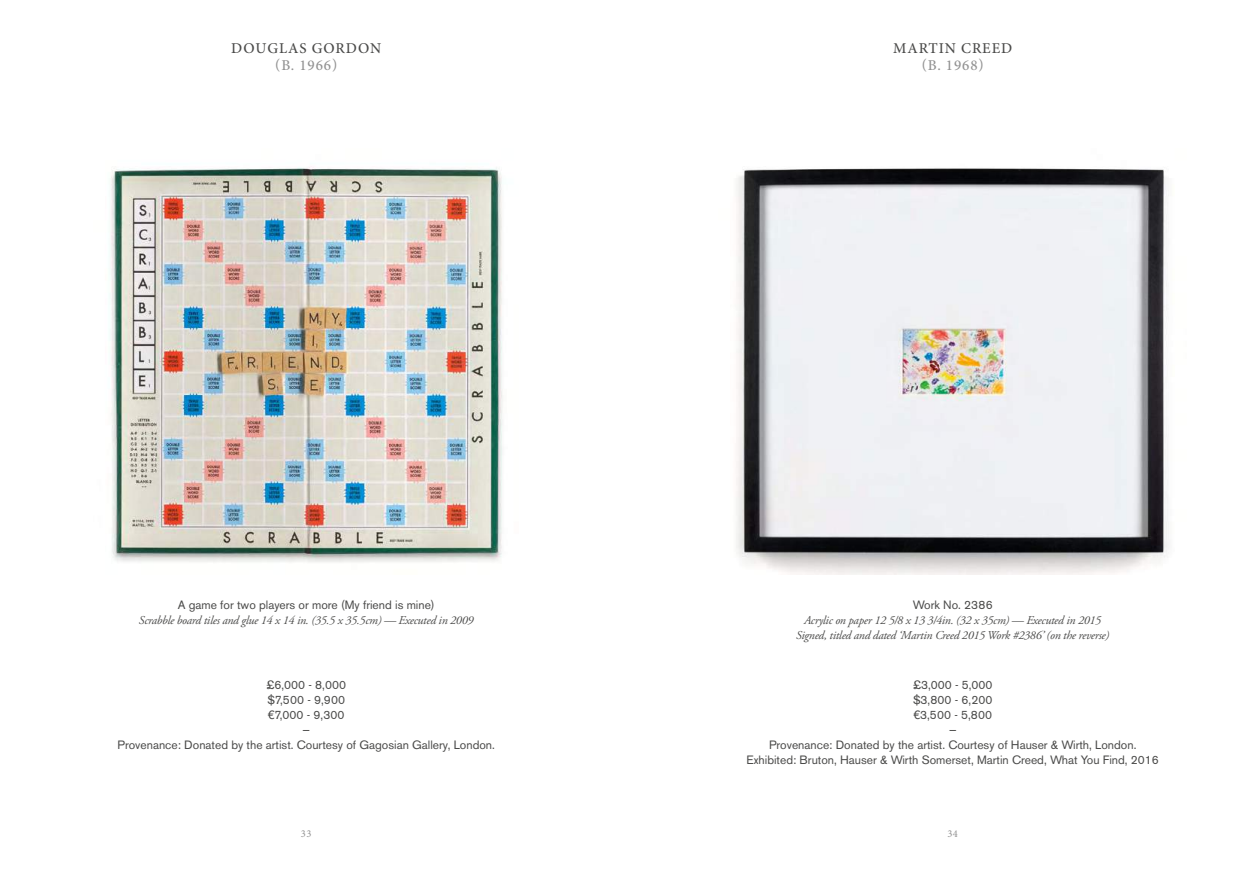
<style>
.page{position:relative;width:1259px;height:893px;background:#fff}
.page>*{position:absolute;margin:0;border:0;box-sizing:border-box;transform-origin:0 0}
.t1{font:500 15px "Minion Pro";letter-spacing:.06em;color:#4a4a49}
.t2{font:500 15px "Minion Pro";letter-spacing:.06em;color:#929292}
.t3{font:12px/15px "Akzidenz Grotesk BE";color:#4a4a49;text-align:center}
.t4{font:italic 12px/15px "Adobe Garamond Pro";letter-spacing:-.02em;color:#4a4a49;text-align:center}
.t5{font:10.5px "Minion Pro";color:#929292}
.s1{font-family:"Helvetica Neue"}
</style>
<div class="page">
<img style="left:111px;top:166px;width:392px;height:397px">
<img style="left:736px;top:168px;width:433px;height:406px">
<p class="t1" style="left:231px;top:39px;width:151px">DOUGLAS GORDON</p>
<p class="t2" style="left:275px;top:55px;width:64px">(B. 1966)</p>
<p class="t3" style="left:178px;top:597px;width:258px">A game for two players or more (My friend is mine)</p>
<p class="t4" style="left:139px;top:613px;width:336px">Scrabble board tiles and glue 14 x 14 in. (35.5 x 35.5cm) — Executed in 2009</p>
<p class="t3" style="left:118px;top:678px;width:379px">£6,000 - 8,000<br>$7,500 - 9,900<br><span class="s1">€</span>7,000 - 9,300<br>—<br>Provenance: Donated by the artist. Courtesy of Gagosian Gallery, London.</p>
<p class="t1" style="left:893px;top:39px;width:121px">MARTIN CREED</p>
<p class="t2" style="left:921px;top:55px;width:64px">(B. 1968)</p>
<p class="t3" style="left:912px;top:597px;width:82px">Work No. 2386</p>
<p class="t4" style="left:796px;top:613px;width:315px">Acrylic on paper 12 5/8 x 13 3/4in. (32 x 35cm) — Executed in 2015<br>Signed, titled and dated ‘Martin Creed 2015 Work #2386’ (on the reverse)</p>
<p class="t3" style="left:746px;top:678px;width:414px">£3,000 - 5,000<br>$3,800 - 6,200<br><span class="s1">€</span>3,500 - 5,800<br>—<br>Provenance: Donated by the artist. Courtesy of Hauser &amp; Wirth, London.<br>Exhibited: Bruton, Hauser &amp; Wirth Somerset, Martin Creed, What You Find, 2016</p>
<p class="t5" style="left:301px;top:826px;width:12px">33</p>
<p class="t5" style="left:947px;top:826px;width:12px">34</p>
</div>
